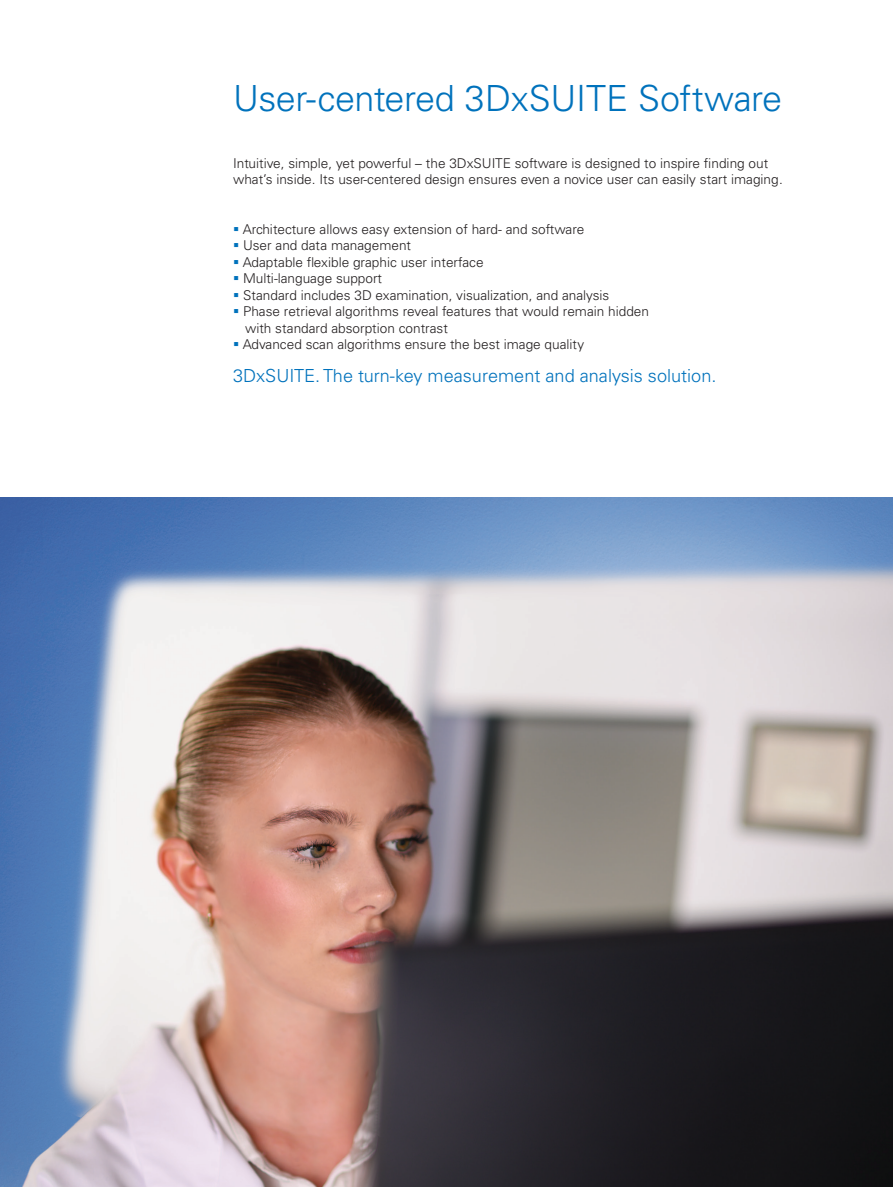
<style>
.page{position:relative;width:893px;height:1187px;background:#fff}
.page>*{position:absolute;margin:0;border:0;box-sizing:border-box;transform-origin:0 0}
.t1{font:300 36px "Univers LT Std";letter-spacing:-.01em;color:#0072bc}
.t2{font:300 18px "Univers LT Std";color:#0072bc}
.t3{font:300 13.5px/16.5px "Univers LT Std";color:#231f20}
.s1{color:#0072bc}
</style>
<div class="page">
<img style="left:0;top:498px;width:893px;height:688px">
<p class="t1" style="left:233px;top:77px;width:551px">User-centered 3DxSUITE Software</p>
<p class="t3" style="left:233px;top:155px;width:551px">Intuitive, simple, yet powerful – the 3DxSUITE software is designed to inspire finding out what’s inside. Its user-centered design ensures even a novice user can easily start imaging.</p>
<p class="t3" style="left:233px;top:221px;width:353px"><span class="s1">▪</span> Architecture allows easy extension of hard- and software</p>
<p class="t3" style="left:233px;top:237px;width:180px"><span class="s1">▪</span> User and data management</p>
<p class="t3" style="left:233px;top:254px;width:252px"><span class="s1">▪</span> Adaptable flexible graphic user interface</p>
<p class="t3" style="left:233px;top:270px;width:151px"><span class="s1">▪</span> Multi-language support</p>
<p class="t3" style="left:233px;top:287px;width:378px"><span class="s1">▪</span> Standard includes 3D examination, visualization, and analysis</p>
<p class="t3" style="left:245px;top:303px;width:405px;text-indent:-12px"><span class="s1">▪</span> Phase retrieval algorithms reveal features that would remain hidden with standard absorption contrast</p>
<p class="t3" style="left:233px;top:336px;width:353px"><span class="s1">▪</span> Advanced scan algorithms ensure the best image quality</p>
<p class="t2" style="left:233px;top:365px;width:485px">3DxSUITE. The turn-key measurement and analysis solution.</p>
</div>
